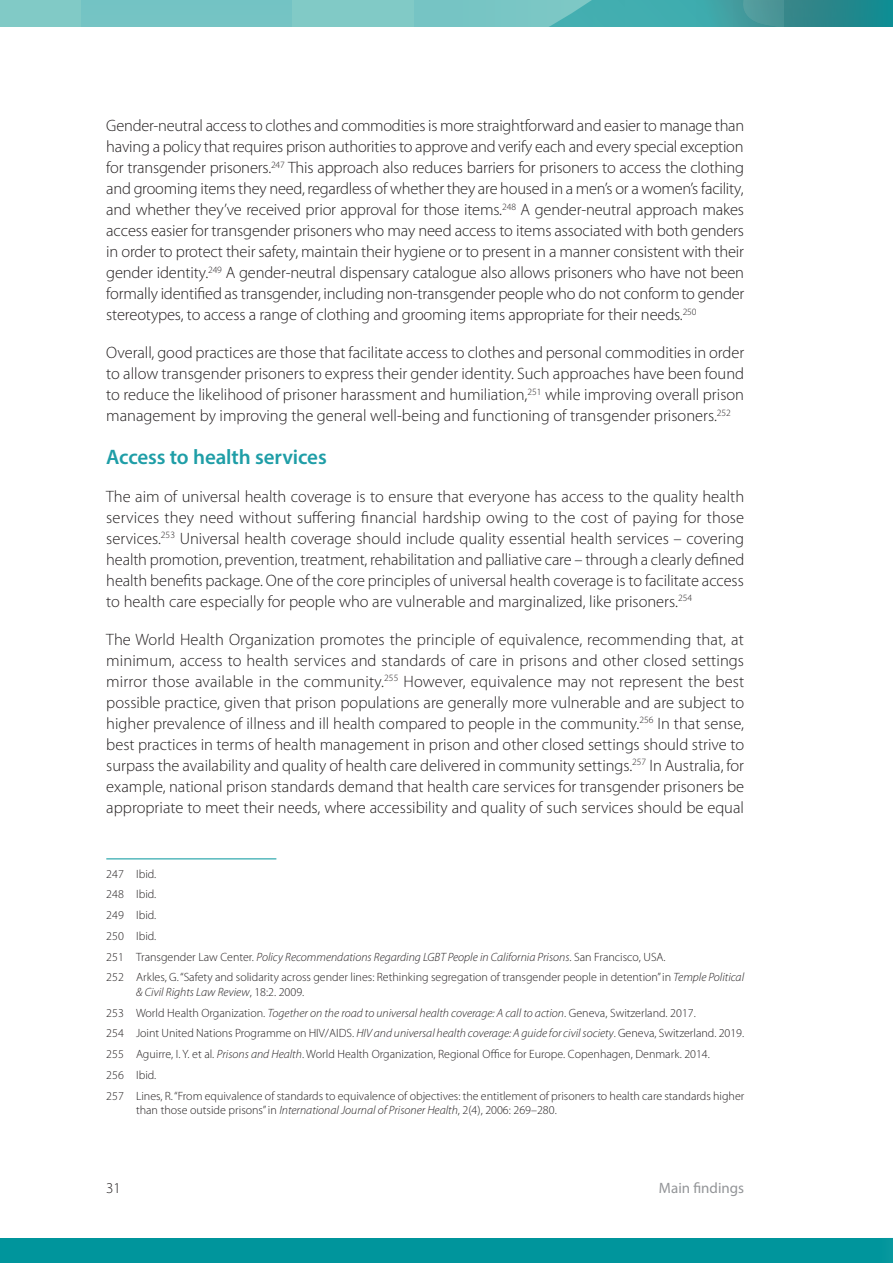
<style>
.page{position:relative;width:893px;height:1263px;background:#fff}
.page>*{position:absolute;margin:0;border:0;box-sizing:border-box;transform-origin:0 0}
.Head2{font:600 21px "Myriad Pro";letter-spacing:-.005em;color:#1f9ea7}
.Body{font:300 16.5px/21px "Myriad Pro";color:#231f20;text-align:justify}
.t1{font:15px "Myriad Pro";color:#939598}
.t2{font:300 15px "Myriad Pro";color:#231f20}
.Footnote{font:300 12px/14.4px "Myriad Pro";color:#231f20}
.Footnote-2{font:italic 300 12px "Myriad Pro";color:#231f20}
.s1{font-style:normal}
.s2{font-style:italic}
</style>
<div class="page">
<div style="left:0;top:1238px;width:893px;height:25px;background:#00959c"></div>
<svg style="left:0;top:0;width:893px;height:27px;background:#62b7b7"></svg>
<hr style="left:106px;top:858px;width:170px;height:1px;background:#00959c">
<p class="Body" style="left:106px;top:116px;width:640px">Gender-neutral access to clothes and commodities is more straightforward and easier to manage than having a policy that requires prison authorities to approve and verify each and every special exception for transgender prisoners.<sup>247</sup> This approach also reduces barriers for prisoners to access the clothing and grooming items they need, regardless of whether they are housed in a men’s or a women’s facility, and whether they’ve received prior approval for those items.<sup>248</sup> A gender-neutral approach makes access easier for transgender prisoners who may need access to items associated with both genders in order to protect their safety, maintain their hygiene or to present in a manner consistent with their gender identity.<sup>249</sup> A gender-neutral dispensary catalogue also allows prisoners who have not been formally identified as transgender, including non-transgender people who do not conform to gender stereotypes, to access a range of clothing and grooming items appropriate for their needs.<sup>250</sup></p>
<p class="Body" style="left:106px;top:343px;width:639px">Overall, good practices are those that facilitate access to clothes and personal commodities in order to allow transgender prisoners to express their gender identity. Such approaches have been found to reduce the likelihood of prisoner harassment and humiliation,<sup>251</sup> while improving overall prison management by improving the general well-being and functioning of transgender prisoners.<sup>252</sup></p>
<p class="Head2" style="left:106px;top:443px;width:222px">Access to health services</p>
<p class="Body" style="left:106px;top:486px;width:640px">The aim of universal health coverage is to ensure that everyone has access to the quality health services they need without suffering financial hardship owing to the cost of paying for those services.<sup>253</sup> Universal health coverage should include quality essential health services – covering health promotion, prevention, treatment, rehabilitation and palliative care – through a clearly defined health benefits package. One of the core principles of universal health coverage is to facilitate access to health care especially for people who are vulnerable and marginalized, like prisoners.<sup>254</sup></p>
<p class="Body" style="left:106px;top:629px;width:639px">The World Health Organization promotes the principle of equivalence, recommending that, at minimum, access to health services and standards of care in prisons and other closed settings mirror those available in the community.<sup>255</sup> However, equivalence may not represent the best possible practice, given that prison populations are generally more vulnerable and are subject to higher prevalence of illness and ill health compared to people in the community.<sup>256</sup> In that sense, best practices in terms of health management in prison and other closed settings should strive to surpass the availability and quality of health care delivered in community settings.<sup>257</sup> In Australia, for example, national prison standards demand that health care services for transgender prisoners be appropriate to meet their needs, where accessibility and quality of such services should be equal</p>
<p class="Footnote" style="left:106px;top:866px;width:52px">247 Ibid.</p>
<p class="Footnote" style="left:106px;top:887px;width:52px">248 Ibid.</p>
<p class="Footnote" style="left:106px;top:908px;width:52px">249 Ibid.</p>
<p class="Footnote" style="left:106px;top:929px;width:52px">250 Ibid.</p>
<p class="Footnote-2" style="left:106px;top:949px;width:561px"><span class="s1">251 Transgender Law Center.</span> Policy Recommendations Regarding LGBT People in California Prisons<span class="s1">. San Francisco, USA.</span></p>
<p class="Footnote" style="left:136px;top:970px;width:610px;text-indent:-30px">252 Arkles, G. “Safety and solidarity across gender lines: Rethinking segregation of transgender people in detention” in <span class="s2">Temple Political &amp; Civil Rights Law Review</span>, 18:2. 2009.</p>
<p class="Footnote-2" style="left:106px;top:1005px;width:591px"><span class="s1">253 World Health Organization.</span> Together on the road to universal health coverage: A call to action<span class="s1">. Geneva, Switzerland. 2017.</span></p>
<p class="Footnote" style="left:106px;top:1026px;width:639px">254 Joint United Nations Programme on HIV/AIDS. <span class="s2">HIV and universal health coverage: A guide for civil society</span>. Geneva, Switzerland. 2019.</p>
<p class="Footnote" style="left:106px;top:1047px;width:605px">255 Aguirre, I. Y. et al. <span class="s2">Prisons and Health</span>. World Health Organization, Regional Office for Europe. Copenhagen, Denmark. 2014.</p>
<p class="Footnote" style="left:106px;top:1068px;width:52px">256 Ibid.</p>
<p class="Footnote" style="left:136px;top:1089px;width:610px;text-indent:-30px">257 Lines, R. “From equivalence of standards to equivalence of objectives: the entitlement of prisoners to health care standards higher than those outside prisons” in <span class="s2">International Journal of Prisoner Health</span>, 2(4), 2006: 269–280.</p>
<p class="t2" style="left:106px;top:1180px;width:16px">31</p>
<p class="t1" style="left:659px;top:1179px;width:87px">Main findings</p>
</div>
